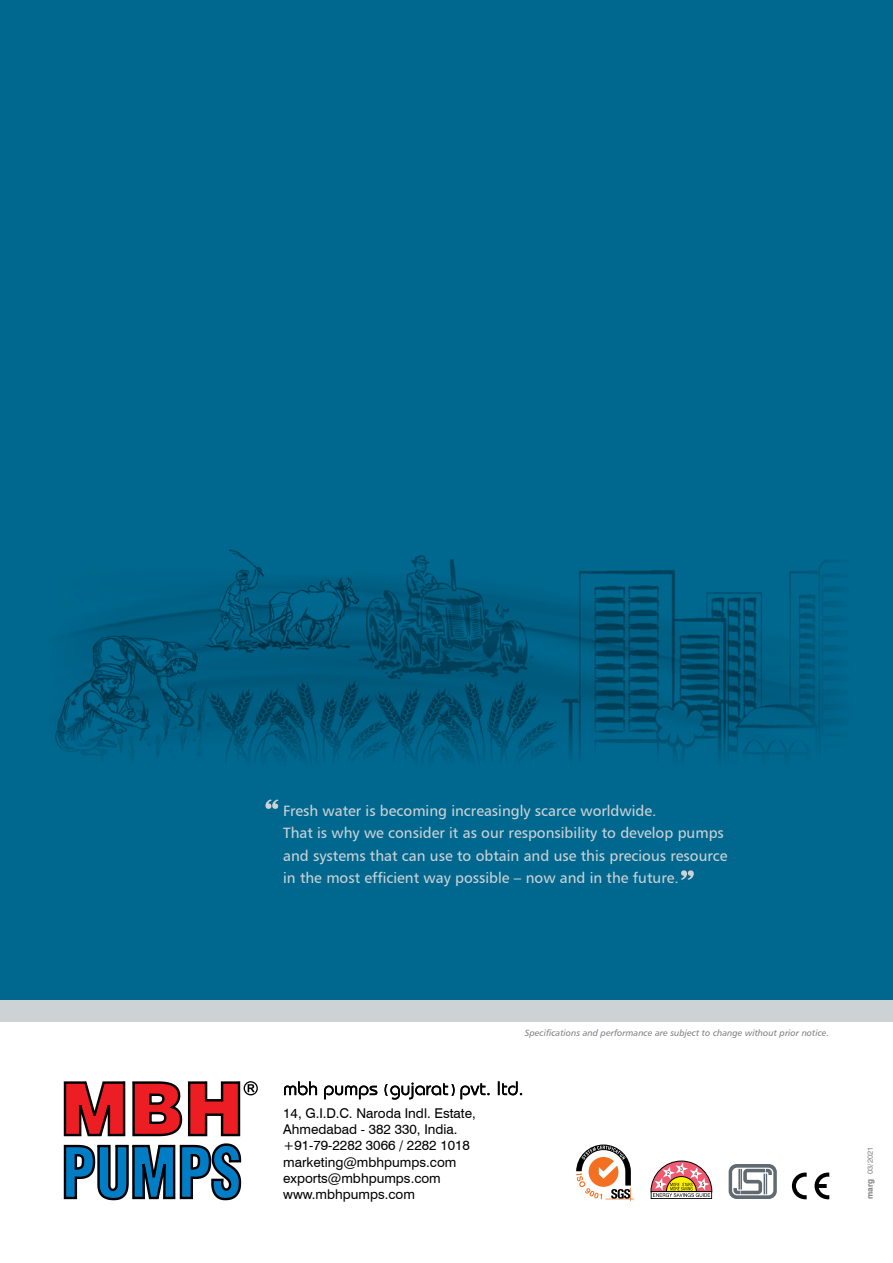
<style>
.page{position:relative;width:893px;height:1263px;background:#fff}
.page>*{position:absolute;margin:0;border:0;box-sizing:border-box;transform-origin:0 0}
.t1{font:15px/22.5px "Humanist 777 BT Roman B";color:#cdd2d5}
.t2{font:13.5px/16.2px "Swiss 721 BT";color:#000}
.t3{font:9px "Humanist 777 BT Italic B";color:#808285}
.t4{font:7.5px "Swiss 721 BT";letter-spacing:.015em;color:#808285}
.s1{font-weight:700;font-size:8.25px}
</style>
<div class="page">
<div style="left:0;top:0;width:893px;height:1000px;background:#00688f"></div>
<img style="left:55px;top:549px;width:782px;height:211px">
<div style="left:0;top:1000px;width:893px;height:21px;background:#cdd2d5"></div>
<svg style="left:64px;top:1143px;width:177px;height:57px"></svg>
<svg style="left:64px;top:1081px;width:194px;height:55px"></svg>
<svg style="left:729px;top:1164px;width:48px;height:35px"></svg>
<svg style="left:650px;top:1160px;width:62px;height:39px"></svg>
<svg style="left:576px;top:1144px;width:58px;height:57px"></svg>
<svg style="left:792px;top:1172px;width:15px;height:27px"></svg>
<svg style="left:814px;top:1172px;width:15px;height:27px"></svg>
<svg style="left:284px;top:1081px;width:238px;height:18px"></svg>
<svg style="left:265px;top:799px;width:14px;height:10px"></svg>
<svg style="left:681px;top:870px;width:13px;height:10px"></svg>
<p class="t1" style="left:283px;top:799px;width:446px">Fresh water is becoming increasingly scarce worldwide.<br>That is why we consider it as our responsibility to develop pumps and systems that can use to obtain and use this precious resource in the most efficient way possible – now and in the future.</p>
<p class="t2" style="left:283px;top:1105px;width:194px">14, G.I.D.C. Naroda Indl. Estate,<br>Ahmedabad - 382 330, India. +91-79-2282 3066 / 2282 1018 marketing@mbhpumps.com exports@mbhpumps.com www.mbhpumps.com</p>
<p class="t3" style="left:525px;top:1027px;width:306px">Specifications and performance are subject to change without prior notice.</p>
<p class="t4" style="left:865px;top:1199px;width:54px;rotate:-90deg"><span class="s1">marg</span> 03/2021</p>
</div>
